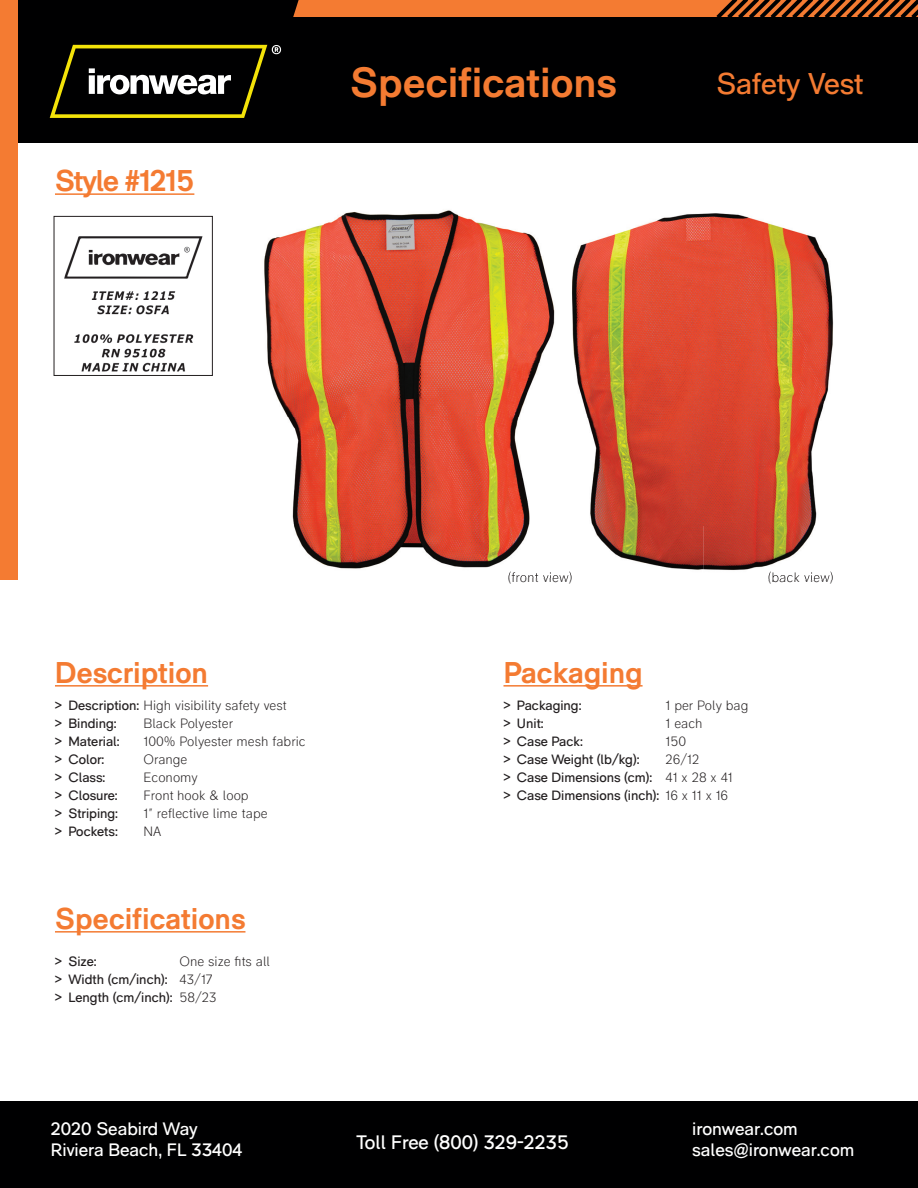
<style>
.page{position:relative;width:918px;height:1188px;background:#fff}
.page>*{position:absolute;margin:0;border:0;box-sizing:border-box;transform-origin:0 0}
.t1{font:700 42px "RM Pro";color:#f47b32}
.t2{font:700 30px "RM Pro";color:#f47b32}
.t3{font:30px "RM Pro";color:#f47b32}
.t4{font:700 30px "RM Pro";letter-spacing:-.04em;color:#f47b32}
.t5{font:19.5px "RM Pro";color:#fff}
.t6{font:18px/21px "RM Pro";color:#fff}
.t7{font:13.5px/18px "RM Pro";color:#231f20}
.t8{font:300 13.5px/18px "RM Pro";color:#231f20}
.s1{font-weight:400}
.s2{font-weight:300}
</style>
<div class="page">
<div style="left:0;top:0;width:918px;height:143px;background:#000001"></div>
<hr style="left:55px;top:193px;width:139px;height:2px;background:#f47b32">
<div style="left:0;top:0;width:918px;height:16px;background:#f47b32"></div>
<div style="left:17px;top:0;width:282px;height:30px;background:#000001"></div>
<div style="left:0;top:0;width:17px;height:579px;background:#f47b32"></div>
<hr style="left:55px;top:685px;width:153px;height:2px;background:#f47b32">
<svg style="left:712px;top:0;width:206px;height:17px"></svg>
<div style="left:0;top:1102px;width:918px;height:86px;background:#000001"></div>
<img style="left:64px;top:236px;width:139px;height:136px">
<div style="left:54px;top:216px;width:159px;height:160px;border:1px solid #231f20"></div>
<hr style="left:503px;top:685px;width:140px;height:2px;background:#f47b32">
<hr style="left:55px;top:931px;width:190px;height:2px;background:#f47b32">
<img style="left:264px;top:210px;width:291px;height:362px">
<img style="left:508px;top:572px;width:52px;height:6px">
<img style="left:569px;top:213px;width:265px;height:366px">
<svg style="left:563px;top:572px;width:9px;height:7px"></svg>
<img style="left:769px;top:572px;width:64px;height:7px">
<svg style="left:50px;top:45px;width:231px;height:73px"></svg>
<h2 class="t4" style="left:55px;top:163px;width:141px">Style #1215</h2>
<h1 class="t1" style="left:350px;top:57px;width:268px">Specifications</h1>
<h2 class="t3" style="left:716px;top:65px;width:149px">Safety Vest</h2>
<h2 class="t2" style="left:55px;top:655px;width:155px">Description</h2>
<p class="t8" style="left:55px;top:697px;width:233px"><span class="s1">&gt; Description:</span> High visibility safety vest <span class="s1">&gt; Binding:</span></p>
<p class="t8" style="left:143px;top:715px;width:91px">Black Polyester</p>
<p class="t7" style="left:55px;top:733px;width:66px">&gt; Material:</p>
<p class="t8" style="left:143px;top:733px;width:164px">100% Polyester mesh fabric</p>
<p class="t7" style="left:55px;top:751px;width:51px">&gt; Color:</p>
<p class="t8" style="left:143px;top:751px;width:45px">Orange</p>
<p class="t7" style="left:55px;top:769px;width:52px">&gt; Class:</p>
<p class="t8" style="left:143px;top:769px;width:56px">Economy</p>
<p class="t7" style="left:55px;top:787px;width:64px">&gt; Closure:</p>
<p class="t8" style="left:143px;top:787px;width:107px">Front hook &amp; loop</p>
<p class="t7" style="left:55px;top:805px;width:65px">&gt; Striping:</p>
<p class="t8" style="left:143px;top:805px;width:126px">1” reflective lime tape</p>
<p class="t7" style="left:55px;top:823px;width:64px">&gt; Pockets:</p>
<p class="t8" style="left:143px;top:823px;width:19px">NA</p>
<h2 class="t2" style="left:55px;top:901px;width:192px">Specifications</h2>
<p class="t7" style="left:55px;top:953px;width:43px">&gt; Size:</p>
<p class="t7" style="left:55px;top:953px;width:217px;text-indent:124px"><span class="s2">One size fits all </span>&gt; Width (cm/inch): <span class="s2">43/17<br></span>&gt; Length (cm/inch): <span class="s2">58/23</span></p>
<p class="t8" style="left:507px;top:569px;width:67px">(front view)</p>
<p class="t8" style="left:767px;top:569px;width:68px">(back view)</p>
<h2 class="t2" style="left:503px;top:655px;width:141px">Packaging</h2>
<p class="t7" style="left:503px;top:697px;width:80px">&gt; Packaging:</p>
<p class="t8" style="left:665px;top:697px;width:85px">1 per Poly bag</p>
<p class="t7" style="left:503px;top:715px;width:42px">&gt; Unit:</p>
<p class="t8" style="left:665px;top:715px;width:39px">1 each</p>
<p class="t7" style="left:503px;top:733px;width:81px">&gt; Case Pack:</p>
<p class="t8" style="left:665px;top:733px;width:22px">150</p>
<p class="t7" style="left:503px;top:751px;width:138px">&gt; Case Weight (lb/kg):</p>
<p class="t7" style="left:503px;top:751px;width:231px;text-indent:162px"><span class="s2">26/12<br></span>&gt; Case Dimensions (cm): <span class="s2">41 x 28 x 41 </span>&gt; Case Dimensions (inch): <span class="s2">16 x 11 x 16</span></p>
<h3 class="t6" style="left:51px;top:1119px;width:193px">2020 Seabird Way<br>Riviera Beach, FL 33404</h3>
<h3 class="t6" style="left:692px;top:1119px;width:164px">ironwear.com sales@ironwear.com</h3>
<h3 class="t5" style="left:356px;top:1131px;width:214px">Toll Free (800) 329-2235</h3>
</div>
